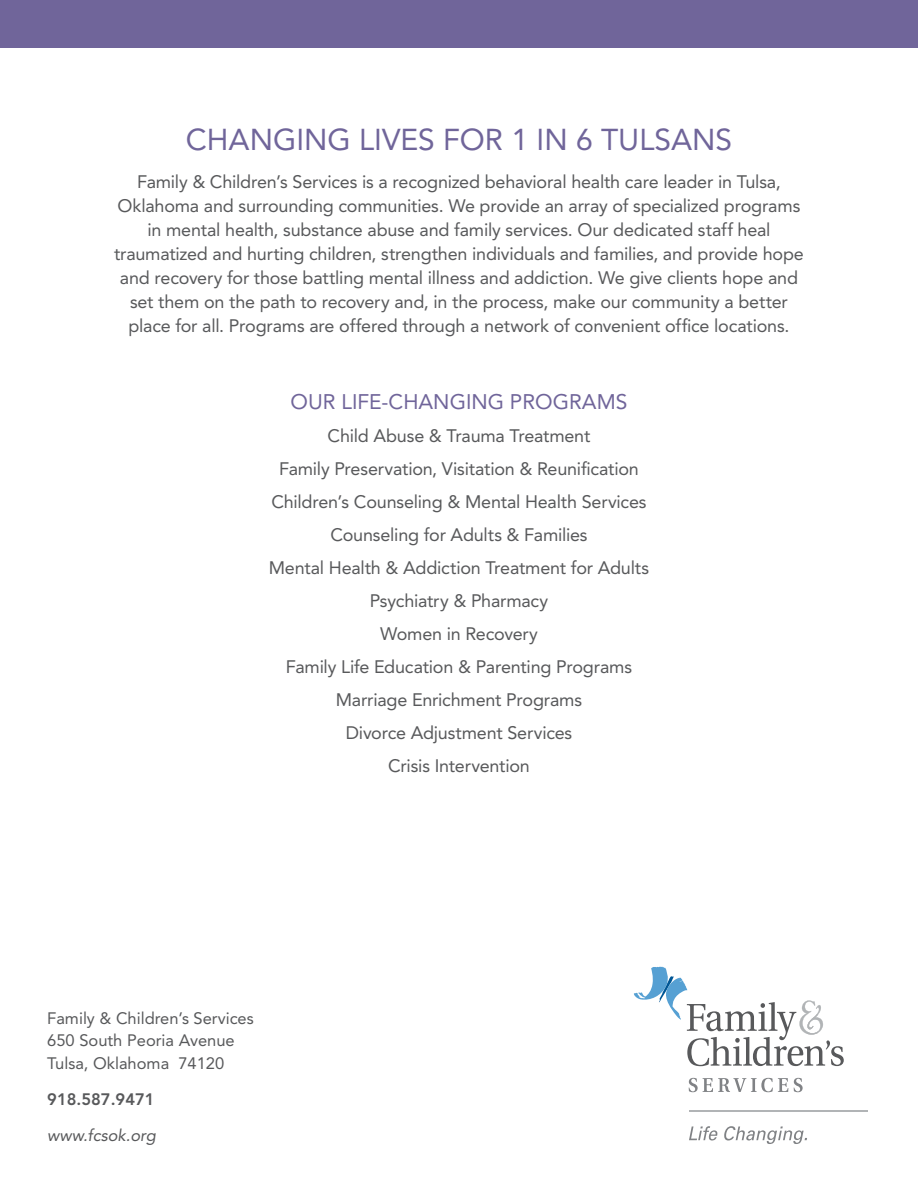
<style>
.page{position:relative;width:918px;height:1188px;background:#fff}
.page>*{position:absolute;margin:0;border:0;box-sizing:border-box;transform-origin:0 0}
.t1{font:30px "Avenir LT Std";color:#70659a}
.t2{font:21px "Avenir LT Std";color:#70659a}
.t3{font:18px/33px "Avenir LT Std";letter-spacing:-.01em;color:#58595b;text-align:center}
.t4{font:16.5px/22.5px "Avenir LT Std";color:#58595b}
.t5{font:italic 16.5px "Avenir LT Std";color:#58595b}
.t6{font:800 16.5px "Avenir LT Std";color:#58595b}
</style>
<div class="page">
<svg style="left:689px;top:1126px;width:29px;height:15px"></svg>
<svg style="left:724px;top:1126px;width:83px;height:18px"></svg>
<svg style="left:689px;top:1078px;width:99px;height:14px"></svg>
<svg style="left:794px;top:1078px;width:9px;height:14px"></svg>
<hr style="left:689px;top:1110px;width:179px;height:1px;background:#b1b4b6">
<svg style="left:634px;top:967px;width:210px;height:99px"></svg>
<div style="left:0;top:0;width:918px;height:47px;background:#70659a"></div>
<h1 class="t1" style="left:186px;top:122px;width:548px">CHANGING LIVES FOR 1 IN 6 TULSANS</h1>
<p class="t3" style="left:114px;top:170px;width:691px;line-height:24px">Family &amp; Children’s Services is a recognized behavioral health care leader in Tulsa, Oklahoma and surrounding communities. We provide an array of specialized programs in mental health, substance abuse and family services. Our dedicated staff heal traumatized and hurting children, strengthen individuals and families, and provide hope and recovery for those battling mental illness and addiction. We give clients hope and set them on the path to recovery and, in the process, make our community a better place for all. Programs are offered through a network of convenient office locations.</p>
<p class="t2" style="left:291px;top:390px;width:338px">OUR LIFE-CHANGING PROGRAMS</p>
<p class="t3" style="left:269px;top:420px;width:382px">Child Abuse &amp; Trauma Treatment<br>Family Preservation, Visitation &amp; Reunification Children’s Counseling &amp; Mental Health Services Counseling for Adults &amp; Families<br>Mental Health &amp; Addiction Treatment for Adults Psychiatry &amp; Pharmacy<br>Women in Recovery<br>Family Life Education &amp; Parenting Programs Marriage Enrichment Programs<br>Divorce Adjustment Services<br>Crisis Intervention</p>
<p class="t4" style="left:47px;top:1007px;width:208px">Family &amp; Children’s Services<br>650 South Peoria Avenue<br>Tulsa, Oklahoma 74120</p>
<p class="t6" style="left:47px;top:1089px;width:109px">918.587.9471</p>
<p class="t5" style="left:47px;top:1125px;width:110px">www.fcsok.org</p>
</div>
